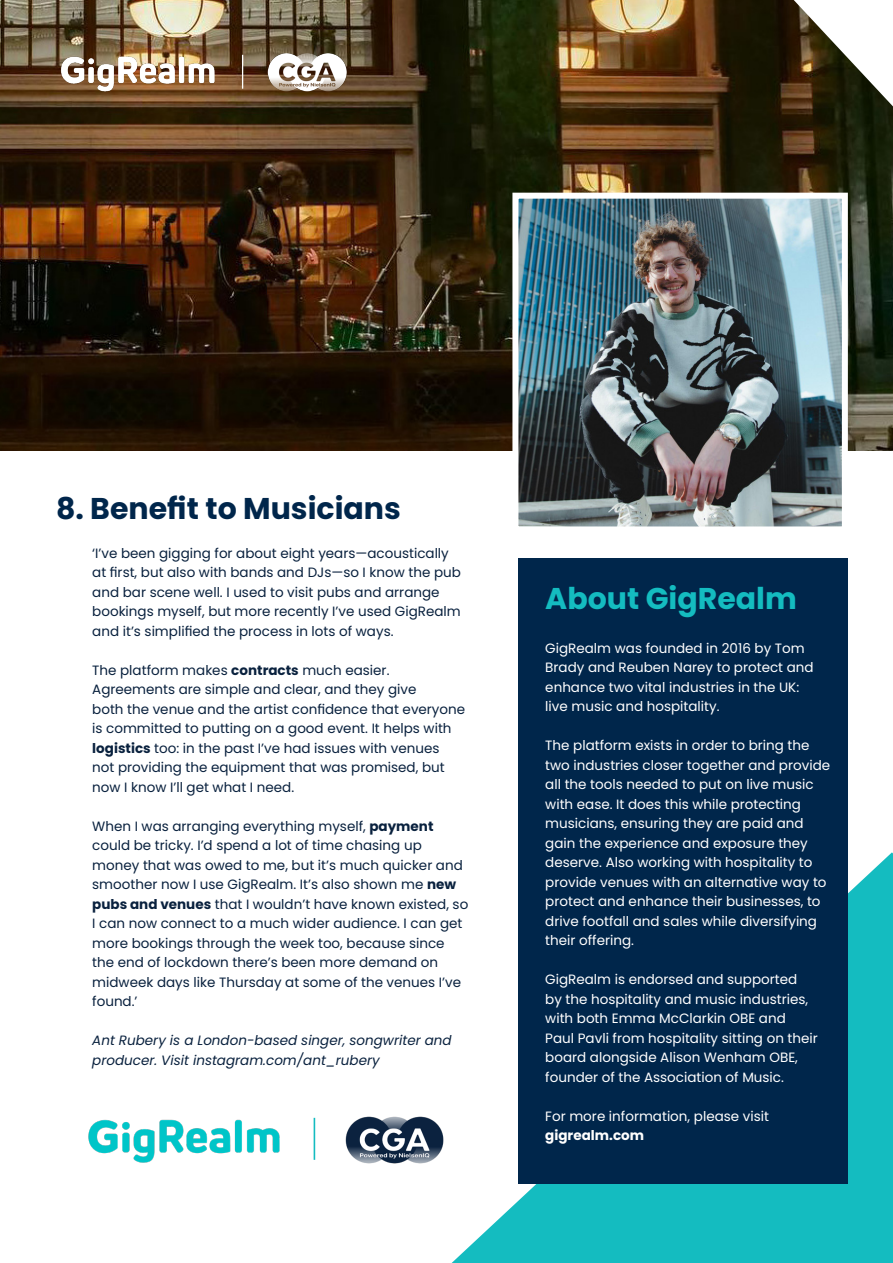
<style>
.page{position:relative;width:893px;height:1263px;background:#fff}
.page>*{position:absolute;margin:0;border:0;box-sizing:border-box;transform-origin:0 0}
.t1{font:700 30px "Poppins";color:#00264b}
.t2{font:700 30px "Poppins";color:#14bcc0}
.t3{font:13.5px/19.5px "Poppins";color:#09213e}
.t4{font:13.5px/19.5px "Poppins";color:#fff}
.t5{font:italic 13.5px/19.5px "Poppins";color:#09213e}
.t6{font:700 13.5px "Poppins";color:#fff}
.s1{font-weight:700}
</style>
<div class="page">
<svg style="left:452px;top:852px;width:441px;height:411px;fill:#14bcc0"></svg>
<div style="left:519px;top:558px;width:329px;height:625px;background:#00264b"></div>
<img style="left:0;top:0;width:893px;height:451px">
<img style="left:519px;top:200px;width:322px;height:325px">
<div style="left:512px;top:193px;width:336px;height:339px;border:6px solid #fff"></div>
<img style="left:88px;top:1119px;width:192px;height:44px">
<img style="left:345px;top:1103px;width:116px;height:71px">
<hr style="left:314px;top:1118px;width:1px;height:42px;background:#14bcc0">
<img style="left:43px;top:50px;width:188px;height:45px">
<img style="left:255px;top:43px;width:106px;height:58px">
<hr style="left:242px;top:55px;width:1px;height:34px;background:#fff">
<svg style="left:794px;top:0;width:99px;height:106px"></svg>
<p class="t1" style="left:56px;top:491px;width:346px">8. Benefit to Musicians</p>
<p class="t3" style="left:92px;top:543px;width:370px">‘I’ve been gigging for about eight years—acoustically at first, but also with bands and DJs—so I know the pub and bar scene well. I used to visit pubs and arrange bookings myself, but more recently I’ve used GigRealm and it’s simplified the process in lots of ways.</p>
<p class="t3" style="left:92px;top:660px;width:299px">The platform makes <span class="s1">contracts</span> much easier.</p>
<p class="t3" style="left:92px;top:680px;width:326px">Agreements are simple and clear, and they give</p>
<p class="t3" style="left:92px;top:699px;width:374px">both the venue and the artist confidence that everyone is committed to putting on a good event. It helps with <span class="s1">logistics</span> too: in the past I’ve had issues with venues</p>
<p class="t3" style="left:92px;top:758px;width:354px">not providing the equipment that was promised, but now I know I’ll get what I need.</p>
<p class="t3" style="left:92px;top:816px;width:378px">When I was arranging everything myself, <span class="s1">payment </span>could be tricky. I’d spend a lot of time chasing up money that was owed to me, but it’s much quicker and smoother now I use GigRealm. It’s also shown me <span class="s1">new pubs and venues</span> that I wouldn’t have known existed, so I can now connect to a much wider audience. I can get more bookings through the week too, because since the end of lockdown there’s been more demand on midweek days like Thursday at some of the venues I’ve found.’</p>
<p class="t5" style="left:92px;top:1031px;width:361px">Ant Rubery is a London-based singer, songwriter and producer. Visit instagram.com/ant_rubery</p>
<p class="t2" style="left:545px;top:581px;width:253px">About GigRealm</p>
<p class="t4" style="left:545px;top:638px;width:270px">GigRealm was founded in 2016 by Tom<br>Brady and Reuben Narey to protect and enhance two vital industries in the UK:</p>
<p class="t4" style="left:545px;top:697px;width:176px">live music and hospitality.</p>
<p class="t4" style="left:545px;top:736px;width:286px">The platform exists in order to bring the two industries closer together and provide all the tools needed to put on live music with ease. It does this while protecting</p>
<p class="t4" style="left:545px;top:814px;width:283px">musicians, ensuring they are paid and gain the experience and exposure they deserve. Also working with hospitality to provide venues with an alternative way to protect and enhance their businesses, to drive footfall and sales while diversifying their offering.</p>
<p class="t4" style="left:545px;top:970px;width:253px">GigRealm is endorsed and supported</p>
<p class="t4" style="left:545px;top:989px;width:264px">by the hospitality and music industries, with both Emma McClarkin OBE and</p>
<p class="t4" style="left:545px;top:1028px;width:274px">Paul Pavli from hospitality sitting on their board alongside Alison Wenham OBE, founder of the Association of Music.</p>
<p class="t4" style="left:545px;top:1106px;width:225px">For more information, please visit</p>
<p class="t6" style="left:545px;top:1127px;width:100px">gigrealm.com</p>
</div>
